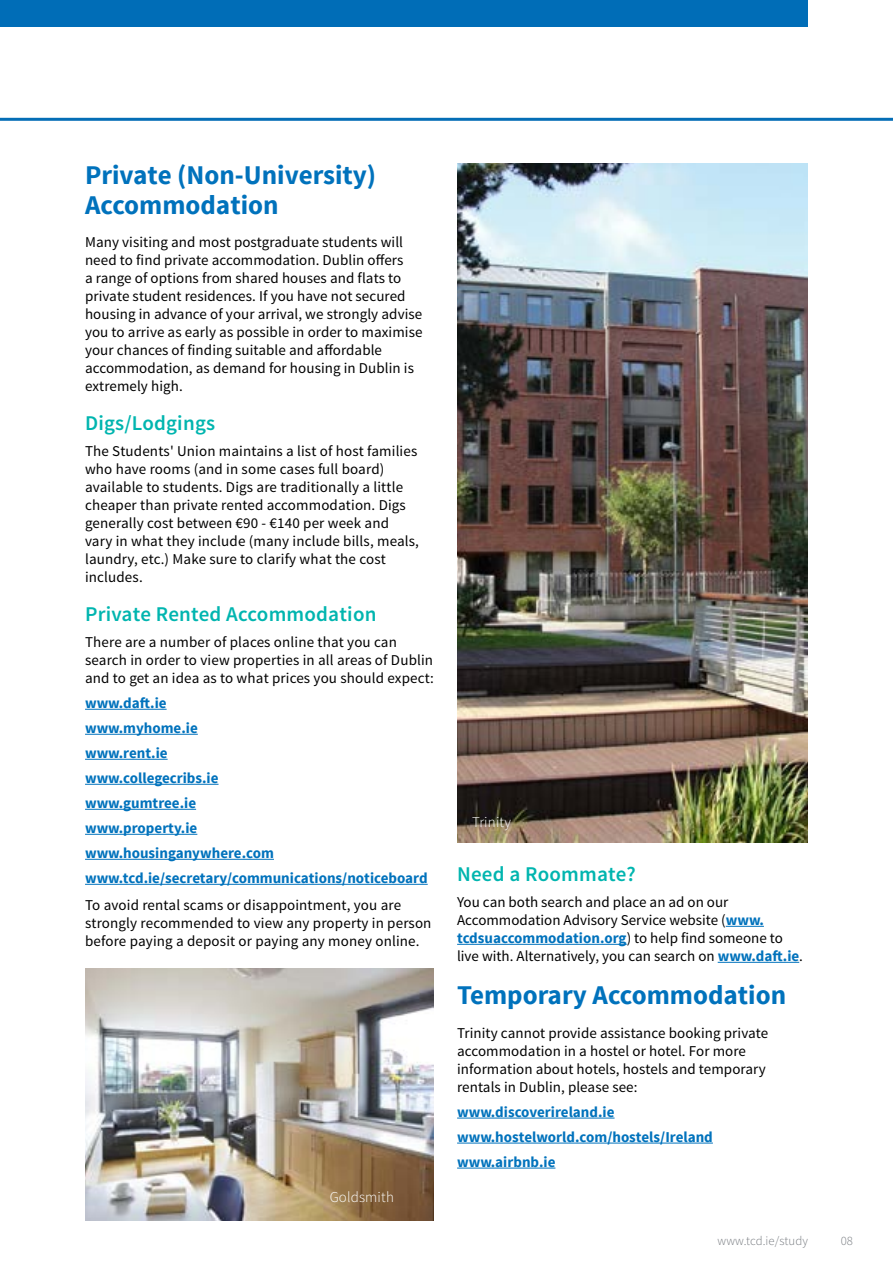
<style>
.page{position:relative;width:893px;height:1263px;background:#fff}
.page>*{position:absolute;margin:0;border:0;box-sizing:border-box;transform-origin:0 0}
.t1{font:700 27px/30px "Source Sans Pro";color:#0072bc}
.t2{font:600 21px "Source Sans Pro";letter-spacing:.01em;color:#00b5af}
.t3{font:15px/18px "Source Sans Pro";letter-spacing:.005em;color:#000}
.t4{font:700 15px/25px "Source Sans Pro";color:#0072bc}
.t5{font:300 15px "Source Sans Pro";letter-spacing:.01em;color:#fff}
.t6{font:300 12.75px "Source Sans Pro";letter-spacing:.005em;color:#787c81}
.s1{font-weight:700;color:#0072bc}
</style>
<div class="page">
<div style="left:0;top:0;width:808px;height:26px;background:#006db7"></div>
<hr style="left:0;top:118px;width:893px;height:3px;background:#056eb6">
<hr style="left:85px;top:709px;width:82px;height:1px;background:#0072bc">
<hr style="left:85px;top:734px;width:113px;height:1px;background:#0072bc">
<hr style="left:85px;top:759px;width:83px;height:1px;background:#0072bc">
<hr style="left:85px;top:784px;width:134px;height:1px;background:#0072bc">
<hr style="left:85px;top:809px;width:111px;height:1px;background:#0072bc">
<hr style="left:85px;top:834px;width:112px;height:1px;background:#0072bc">
<hr style="left:85px;top:859px;width:189px;height:1px;background:#0072bc">
<hr style="left:85px;top:884px;width:343px;height:1px;background:#0072bc">
<hr style="left:726px;top:926px;width:38px;height:1px;background:#0072bc">
<hr style="left:457px;top:944px;width:170px;height:1px;background:#0072bc">
<hr style="left:718px;top:962px;width:81px;height:1px;background:#0072bc">
<hr style="left:457px;top:1118px;width:158px;height:1px;background:#0072bc">
<hr style="left:457px;top:1143px;width:256px;height:1px;background:#0072bc">
<hr style="left:457px;top:1168px;width:98px;height:1px;background:#0072bc">
<img style="left:457px;top:163px;width:351px;height:679px">
<img style="left:85px;top:968px;width:349px;height:252px">
<h1 class="t1" style="left:85px;top:161px;width:293px">Private (Non-University)<br>Accommodation</h1>
<p class="t3" style="left:85px;top:234px;width:339px">Many visiting and most postgraduate students will need to find private accommodation. Dublin offers<br>a range of options from shared houses and flats to private student residences. If you have not secured housing in advance of your arrival, we strongly advise you to arrive as early as possible in order to maximise your chances of finding suitable and affordable accommodation, as demand for housing in Dublin is extremely high.</p>
<h2 class="t2" style="left:85px;top:409px;width:132px">Digs/Lodgings</h2>
<p class="t3" style="left:85px;top:442px;width:335px">The Students' Union maintains a list of host families who have rooms (and in some cases full board) available to students. Digs are traditionally a little cheaper than private rented accommodation. Digs generally cost between €90 - €140 per week and vary in what they include (many include bills, meals, laundry, etc.) Make sure to clarify what the cost includes.</p>
<h2 class="t2" style="left:85px;top:600px;width:293px">Private Rented Accommodation</h2>
<p class="t3" style="left:85px;top:633px;width:350px">There are a number of places online that you can search in order to view properties in all areas of Dublin and to get an idea as to what prices you should expect:</p>
<p class="t4" style="left:85px;top:691px;width:344px">www.daft.ie<br>www.myhome.ie<br>www.rent.ie<br>www.collegecribs.ie<br>www.gumtree.ie<br>www.property.ie<br>www.housinganywhere.com www.tcd.ie/secretary/communications/noticeboard</p>
<p class="t3" style="left:85px;top:896px;width:348px">To avoid rental scams or disappointment, you are strongly recommended to view any property in person before paying a deposit or paying any money online.</p>
<p class="t5" style="left:330px;top:1187px;width:66px">Goldsmith</p>
<p class="t5" style="left:472px;top:813px;width:40px">Trinity</p>
<h2 class="t2" style="left:457px;top:860px;width:180px">Need a Roommate?</h2>
<p class="t3" style="left:457px;top:893px;width:347px">You can both search and place an ad on our Accommodation Advisory Service website (<span class="s1">www. tcdsuaccommodation.org</span>) to help find someone to live with. Alternatively, you can search on <span class="s1">www.daft.ie</span>.</p>
<h1 class="t1" style="left:457px;top:981px;width:331px">Temporary Accommodation</h1>
<p class="t3" style="left:457px;top:1024px;width:313px">Trinity cannot provide assistance booking private accommodation in a hostel or hotel. For more information about hotels, hostels and temporary rentals in Dublin, please see:</p>
<p class="t4" style="left:457px;top:1100px;width:257px">www.discoverireland.ie www.hostelworld.com/hostels/Ireland www.airbnb.ie</p>
<p class="t6" style="left:718px;top:1233px;width:92px">www.tcd.ie/study</p>
<p class="t6" style="left:841px;top:1233px;width:14px">08</p>
</div>
